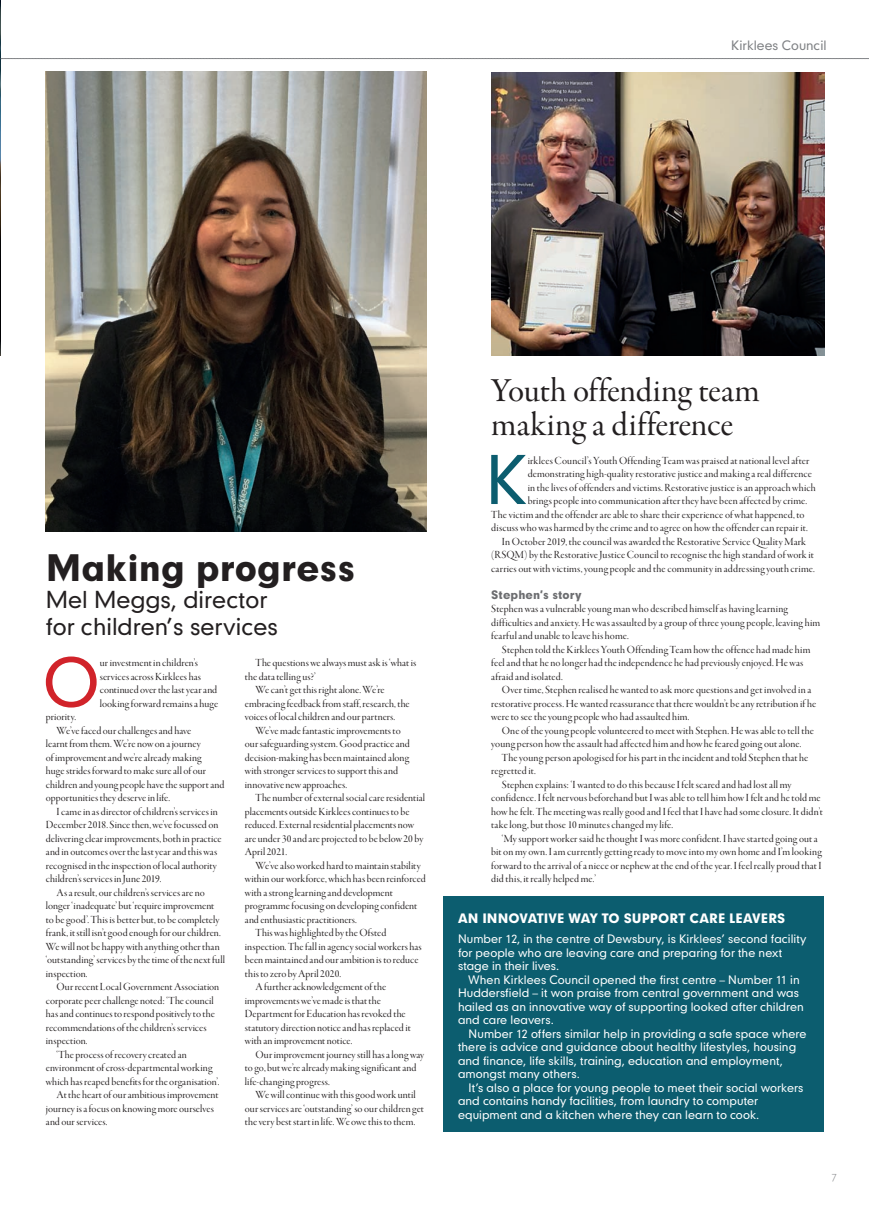
<style>
.page{position:relative;width:869px;height:1205px;background:#fff}
.page>*{position:absolute;margin:0;border:0;box-sizing:border-box;transform-origin:0 0}
.Supplement_body_copy{font:64.25px "Geometric 706 BT Medium B";color:#d1232a}
.Supplement_body_copy-2{font:64.25px "Geometric 706 BT Medium B";color:#0c5d6f}
._20pt_standfirst{font:35px "Geometric 706 BT Black B";color:#231f20}
.new_sub_main_head{font:33.75px/33.8px "Garamond Premr Pro Subh";letter-spacing:-.005em;color:#231f20}
._20pt_standfirst-2{font:22.5px/27px "Geometric 706 BT Medium B";color:#231f20}
.new_sub_main_head-2{font:12.5px "Geometric 706 BT Black B";letter-spacing:.01em;color:#fff}
.t1{font:12.5px "Geometric 706 BT Medium B";color:#808285}
.body_text{font:11.25px/13.5px "Garamond Premr Pro Disp";letter-spacing:.005em;color:#231f20}
.body_text-2{font:11.25px/13.5px "Geometric 706 BT Medium B";letter-spacing:.005em;color:#fff}
.Supplement_body_copy-3{font:11.25px/13.5px "Garamond Premr Pro Disp";letter-spacing:.015em;color:#231f20}
.body_text_no_indent{font:11.25px/13.5px "Garamond Premr Pro Disp";letter-spacing:.015em;color:#231f20}
._9pt_sub_head{font:11.25px "Geometric 706 BT Black B";letter-spacing:.005em;color:#6c6d70}
.t2{font:300 11.25px "Gill Sans MT Pro";color:#808285}
</style>
<div class="page">
<img style="left:0;top:1px;width:1px;height:354px">
<svg style="left:1px;top:58px;width:868px;height:1px"></svg>
<img style="left:46px;top:72px;width:380px;height:459px">
<div style="left:444px;top:895px;width:380px;height:236px;background:#0c5d6f"></div>
<img style="left:491px;top:72px;width:333px;height:283px">
<p class="t1" style="left:731px;top:37px;width:97px">Kirklees Council</p>
<p class="_20pt_standfirst" style="left:46px;top:544px;width:311px">Making progress</p>
<p class="_20pt_standfirst-2" style="left:46px;top:585px;width:234px">Mel Meggs, director for children’s services</p>
<p class="Supplement_body_copy" style="left:43px;top:639px;width:59px">O</p>
<p class="Supplement_body_copy-3" style="left:100px;top:656px;width:120px">ur investment in children’s services across Kirklees has continued over the last year and looking forward remains a huge</p>
<p class="Supplement_body_copy-3" style="left:46px;top:710px;width:32px">priority.</p>
<p class="body_text" style="left:46px;top:724px;width:180px;text-indent:11px">We’ve faced our challenges and have<br>learnt from them. We’re now on a journey<br>of improvement and we’re already making<br>huge strides forward to make sure all of our children and young people have the support and opportunities they deserve in life.</p>
<p class="body_text" style="left:46px;top:805px;width:177px;text-indent:11px">I came in as director of children’s services in December 2018. Since then, we’ve focussed on delivering clear improvements, both in practice and in outcomes over the last year and this was recognised in the inspection of local authority children’s services in June 2019.</p>
<p class="body_text" style="left:46px;top:886px;width:181px;text-indent:11px">As a result, our children’s services are no longer ‘inadequate’ but ‘require improvement to be good’. This is better but, to be completely frank, it still isn’t good enough for our children.<br>We will not be happy with anything other than ‘outstanding’ services by the time of the next full inspection.</p>
<p class="body_text" style="left:46px;top:980px;width:175px;text-indent:11px">Our recent Local Government Association corporate peer challenge noted: ‘The council has and continues to respond positively to the recommendations of the children’s services inspection.</p>
<p class="body_text" style="left:46px;top:1048px;width:175px;text-indent:11px">‘The process of recovery created an environment of cross-departmental working which has reaped benefits for the organisation’.</p>
<p class="body_text" style="left:46px;top:1088px;width:174px;text-indent:11px">At the heart of our ambitious improvement journey is a focus on knowing more ourselves and our services.</p>
<p class="body_text" style="left:245px;top:656px;width:173px;text-indent:11px">The questions we always must ask is ‘what is the data telling us?’</p>
<p class="body_text" style="left:245px;top:683px;width:166px;text-indent:11px">We can’t get this right alone. We’re embracing feedback from staff, research, the voices of local children and our partners.</p>
<p class="body_text" style="left:245px;top:724px;width:166px;text-indent:11px">We’ve made fantastic improvements to our safeguarding system. Good practice and decision-making has been maintained along with stronger services to support this and innovative new approaches.</p>
<p class="body_text" style="left:245px;top:791px;width:182px;text-indent:11px">The number of external social care residential placements outside Kirklees continues to be reduced. External residential placements now are under 30 and are projected to be below 20 by April 2021.</p>
<p class="body_text" style="left:245px;top:859px;width:182px;text-indent:11px">We’ve also worked hard to maintain stability within our workforce, which has been reinforced with a strong learning and development programme focusing on developing confident and enthusiastic practitioners.</p>
<p class="body_text" style="left:245px;top:926px;width:178px;text-indent:11px">This was highlighted by the Ofsted inspection. The fall in agency social workers has been maintained and our ambition is to reduce this to zero by April 2020.</p>
<p class="body_text" style="left:245px;top:980px;width:167px;text-indent:11px">A further acknowledgement of the improvements we’ve made is that the Department for Education has revoked the statutory direction notice and has replaced it with an improvement notice.</p>
<p class="body_text" style="left:245px;top:1048px;width:181px;text-indent:11px">Our improvement journey still has a long way to go, but we’re already making significant and life-changing progress.</p>
<p class="body_text" style="left:245px;top:1088px;width:181px;text-indent:11px">We will continue with this good work until our services are ‘outstanding’ so our children get the very best start in life. We owe this to them.</p>
<p class="new_sub_main_head" style="left:491px;top:375px;width:270px">Youth offending team making a difference</p>
<p class="Supplement_body_copy-2" style="left:485px;top:437px;width:44px">K</p>
<p class="Supplement_body_copy-3" style="left:528px;top:454px;width:283px">irklees Council’s Youth Offending Team was praised at national level after</p>
<p class="Supplement_body_copy-3" style="left:528px;top:467px;width:286px">demonstrating high-quality restorative justice and making a real difference</p>
<p class="Supplement_body_copy-3" style="left:528px;top:481px;width:289px">in the lives of offenders and victims. Restorative justice is an approach which</p>
<p class="Supplement_body_copy-3" style="left:528px;top:494px;width:281px">brings people into communication after they have been affected by crime.</p>
<p class="Supplement_body_copy-3" style="left:491px;top:508px;width:315px">The victim and the offender are able to share their experience of what happened, to</p>
<p class="Supplement_body_copy-3" style="left:491px;top:521px;width:318px">discuss who was harmed by the crime and to agree on how the offender can repair it.</p>
<p class="body_text" style="left:491px;top:535px;width:325px;text-align:center">In October 2019, the council was awarded the Restorative Service Quality Mark (RSQM) by the Restorative Justice Council to recognise the high standard of work it carries out with victims, young people and the community in addressing youth crime.</p>
<p class="_9pt_sub_head" style="left:491px;top:586px;width:92px">Stephen’s story</p>
<p class="body_text_no_indent" style="left:491px;top:602px;width:331px">Stephen was a vulnerable young man who described himself as having learning difficulties and anxiety. He was assaulted by a group of three young people, leaving him fearful and unable to leave his home.</p>
<p class="body_text" style="left:491px;top:643px;width:321px;text-indent:11px">Stephen told the Kirklees Youth Offending Team how the offence had made him feel and that he no longer had the independence he had previously enjoyed. He was afraid and isolated.</p>
<p class="body_text" style="left:491px;top:683px;width:326px;text-indent:11px">Over time, Stephen realised he wanted to ask more questions and get involved in a restorative process. He wanted reassurance that there wouldn’t be any retribution if he were to see the young people who had assaulted him.</p>
<p class="body_text" style="left:491px;top:724px;width:324px;text-indent:11px">One of the young people volunteered to meet with Stephen. He was able to tell the young person how the assault had affected him and how he feared going out alone.</p>
<p class="body_text" style="left:491px;top:751px;width:319px;text-indent:11px">The young person apologised for his part in the incident and told Stephen that he regretted it.</p>
<p class="body_text" style="left:491px;top:778px;width:333px;text-indent:11px">Stephen explains: ‘I wanted to do this because I felt scared and had lost all my confidence. I felt nervous beforehand but I was able to tell him how I felt and he told me how he felt. The meeting was really good and I feel that I have had some closure. It didn’t take long, but those 10 minutes changed my life.</p>
<p class="body_text" style="left:491px;top:832px;width:332px;text-indent:11px">‘My support worker said he thought I was more confident. I have started going out a bit on my own. I am currently getting ready to move into my own home and I’m looking forward to the arrival of a niece or nephew at the end of the year. I feel really proud that I did this, it really helped me.’</p>
<p class="new_sub_main_head-2" style="left:458px;top:909px;width:329px">AN INNOVATIVE WAY TO SUPPORT CARE LEAVERS</p>
<p class="body_text-2" style="left:458px;top:932px;width:350px">Number 12, in the centre of Dewsbury, is Kirklees’ second facility for people who are leaving care and preparing for the next stage in their lives.</p>
<p class="body_text-2" style="left:458px;top:972px;width:347px;text-indent:11px">When Kirklees Council opened the first centre – Number 11 in Huddersfield – it won praise from central government and was hailed as an innovative way of supporting looked after children and care leavers.</p>
<p class="body_text-2" style="left:458px;top:1026px;width:350px;text-indent:11px">Number 12 offers similar help in providing a safe space where there is advice and guidance about healthy lifestyles, housing and finance, life skills, training, education and employment, amongst many others.</p>
<p class="body_text-2" style="left:458px;top:1080px;width:347px;text-indent:11px">It’s also a place for young people to meet their social workers and contains handy facilities, from laundry to computer equipment and a kitchen where they can learn to cook.</p>
<p class="t2" style="left:831px;top:1168px;width:7px">7</p>
</div>
